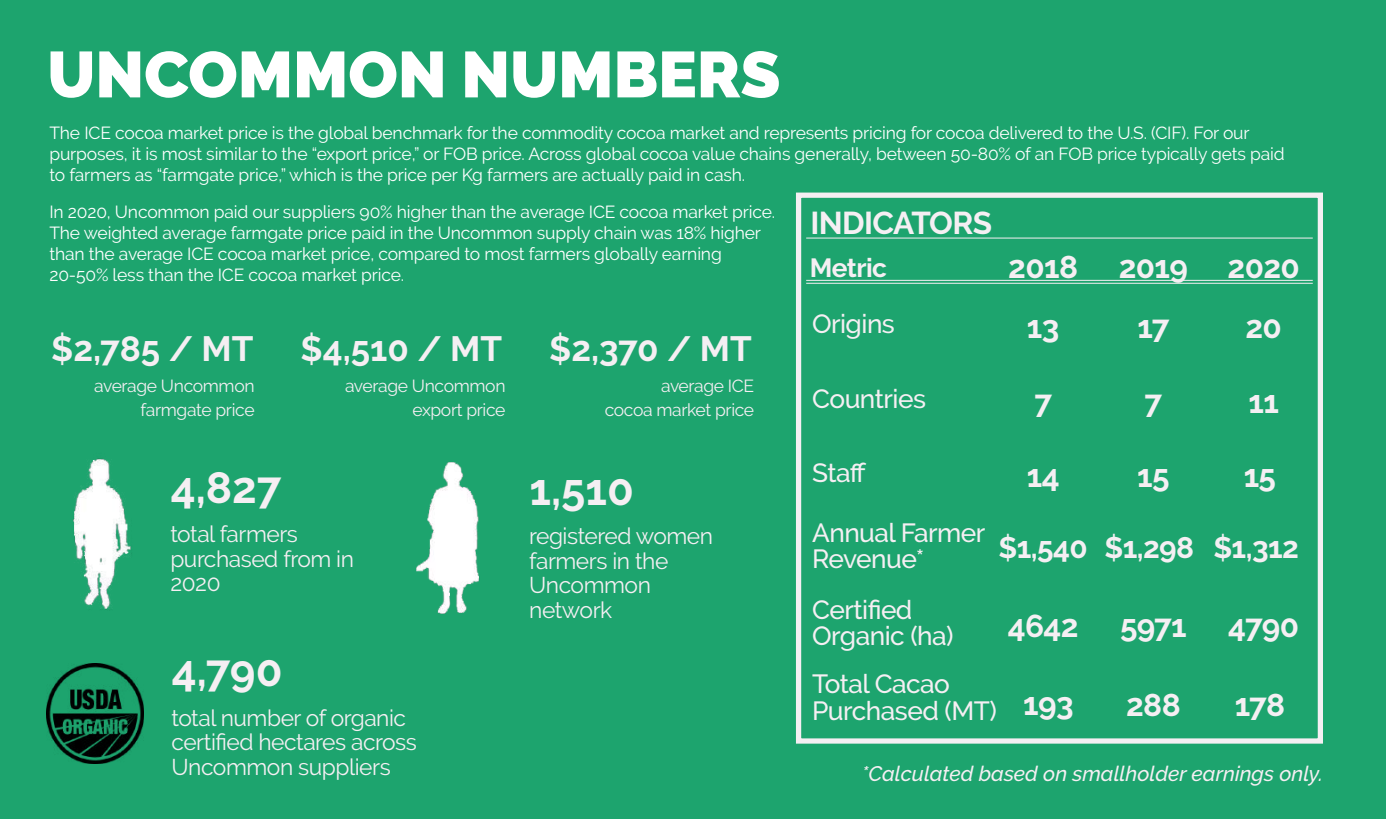
<style>
.page{position:relative;width:1386px;height:819px;background:#1da46e}
.page>*{position:absolute;margin:0;border:0;box-sizing:border-box;transform-origin:0 0}
.t1{font:900 64.75px "Raleway";color:#fff}
.t2{font:700 43.75px "Raleway";color:#f5eff3}
.t3{font:700 35px "Raleway";color:#f5eff3}
.t4{font:700 31.5px "Raleway";letter-spacing:-.02em;color:#f5eff3}
.t5{font:700 29.75px "Raleway";letter-spacing:-.02em;color:#f5eff3}
.t6{font:500 26.25px/26.2px "Raleway";letter-spacing:-.02em;color:#f5eff3}
.t7{font:700 26.25px "Raleway";letter-spacing:-.02em;color:#f5eff3}
.t8{font:22.75px/24.5px "Raleway";letter-spacing:-.02em;color:#f5eff3}
.t9{font:700 22.75px "Raleway";color:#f5eff3}
.t10{font:italic 500 21px "Raleway";color:#f5eff3}
.t11{font:17.5px/21px "Raleway";letter-spacing:-.01em;color:#fff}
.t12{font:17.5px/24.5px "Raleway";letter-spacing:-.02em;color:#f5eff3;text-align:right}
.t13{font:700 17.5px/19.2px "Raleway";color:#f5eff3}
.t14{font:700 15.75px "Raleway";color:#f5eff3}
.s1{font-size:17.5px}
</style>
<div class="page">
<img style="left:416px;top:462px;width:63px;height:152px">
<img style="left:73px;top:458px;width:59px;height:152px">
<hr style="left:806px;top:238px;width:507px;height:1px;background:#f5eff3">
<div style="left:796px;top:193px;width:527px;height:551px;border:5px solid #f5eff3"></div>
<hr style="left:806px;top:280px;width:507px;height:1px;background:#f5eff3">
<hr style="left:806px;top:283px;width:507px;height:1px;background:#f5eff3">
<img style="left:47px;top:664px;width:96px;height:99px">
<h1 class="t1" style="left:47px;top:37px;width:735px">UNCOMMON NUMBERS</h1>
<p class="t11" style="left:49px;top:122px;width:1237px">The ICE cocoa market price is the global benchmark for the commodity cocoa market and represents pricing for cocoa delivered to the U.S. (CIF). For our purposes, it is most similar to the “export price,” or FOB price. Across global cocoa value chains generally, between 50-80% of an FOB price typically gets paid to farmers as “farmgate price,” which is the price per Kg farmers are actually paid in cash.</p>
<p class="t11" style="left:49px;top:201px;width:727px">In 2020, Uncommon paid our suppliers 90% higher than the average ICE cocoa market price.<br>The weighted average farmgate price paid in the Uncommon supply chain was 18% higher than the average ICE cocoa market price, compared to most farmers globally earning 20-50% less than the ICE cocoa market price.</p>
<h3 class="t4" style="left:810px;top:205px;width:183px">INDICATORS</h3>
<h3 class="t7" style="left:810px;top:253px;width:79px">Metric</h3>
<h3 class="t4" style="left:1008px;top:249px;width:71px">2018</h3>
<h3 class="t4" style="left:1119px;top:249px;width:71px">2019</h3>
<h3 class="t4" style="left:1228px;top:249px;width:74px">2020</h3>
<h3 class="t6" style="left:812px;top:311px;width:84px">Origins</h3>
<h3 class="t4" style="left:1027px;top:309px;width:34px">13</h3>
<h3 class="t4" style="left:1137px;top:309px;width:34px">17</h3>
<h3 class="t4" style="left:1245px;top:309px;width:38px">20</h3>
<h3 class="t3" style="left:51px;top:328px;width:204px">$2,785 / MT</h3>
<h3 class="t3" style="left:300px;top:328px;width:203px">$4,510 / MT</h3>
<h3 class="t3" style="left:549px;top:328px;width:204px">$2,370 / MT</h3>
<p class="t12" style="left:94px;top:373px;width:162px">average Uncommon farmgate price</p>
<h2 class="t2" style="left:171px;top:463px;width:112px">4,827</h2>
<p class="t12" style="left:345px;top:373px;width:162px">average Uncommon export price</p>
<h3 class="t8" style="left:170px;top:522px;width:185px">total farmers purchased from in<br>2020</h3>
<p class="t13" style="left:203px;top:654px;width:108px">VOLUME<br>PURCHASED</p>
<h2 class="t2" style="left:172px;top:646px;width:112px">4,790</h2>
<p class="t13" style="left:166px;top:663px;width:108px">VOLUME<br>PURCHASED</p>
<p class="t14" style="left:166px;top:703px;width:123px">BY UNCOMMON</p>
<h3 class="t9" style="left:167px;top:738px;width:78px">46.2 <span class="s1">MT</span></h3>
<h3 class="t8" style="left:171px;top:706px;width:247px">total number of organic certified hectares across<br>Uncommon suppliers</h3>
<h3 class="t9" style="left:203px;top:729px;width:78px">46.2 <span class="s1">MT</span></h3>
<h3 class="t9" style="left:361px;top:738px;width:60px">$2.70</h3>
<p class="t12" style="left:605px;top:373px;width:151px">average ICE<br>cocoa market price</p>
<h2 class="t2" style="left:530px;top:464px;width:106px">1,510</h2>
<h3 class="t8" style="left:529px;top:524px;width:185px">registered women farmers in the<br>Uncommon network</h3>
<h3 class="t6" style="left:812px;top:385px;width:115px">Countries</h3>
<h3 class="t4" style="left:1034px;top:384px;width:19px">7</h3>
<h3 class="t4" style="left:1145px;top:384px;width:19px">7</h3>
<h3 class="t4" style="left:1248px;top:384px;width:32px">11</h3>
<h3 class="t6" style="left:812px;top:460px;width:56px">Staff</h3>
<h3 class="t4" style="left:1027px;top:458px;width:34px">14</h3>
<h3 class="t4" style="left:1137px;top:458px;width:34px">15</h3>
<h3 class="t4" style="left:1244px;top:458px;width:34px">15</h3>
<h3 class="t6" style="left:812px;top:520px;width:175px">Annual Farmer<br>Revenue*</h3>
<h3 class="t6" style="left:812px;top:597px;width:143px">Certified<br>Organic (ha)</h3>
<h3 class="t5" style="left:999px;top:531px;width:302px">$1,540 $1,298 $1,312</h3>
<h3 class="t4" style="left:1008px;top:607px;width:72px">4642</h3>
<h3 class="t4" style="left:1120px;top:607px;width:68px">5971</h3>
<h3 class="t4" style="left:1228px;top:607px;width:72px">4790</h3>
<p class="t13" style="left:785px;top:663px;width:109px">SALES PRICE<br>RANGE</p>
<h3 class="t6" style="left:812px;top:671px;width:263px">Total Cacao<br>Purchased (MT) <sup>193</sup></h3>
<p class="t13" style="left:821px;top:673px;width:61px">RANGE</p>
<h3 class="t4" style="left:1126px;top:687px;width:56px">288</h3>
<h3 class="t4" style="left:1235px;top:687px;width:52px">178</h3>
<p class="t10" style="left:862px;top:762px;width:463px">*Calculated based on smallholder earnings only.</p>
</div>
